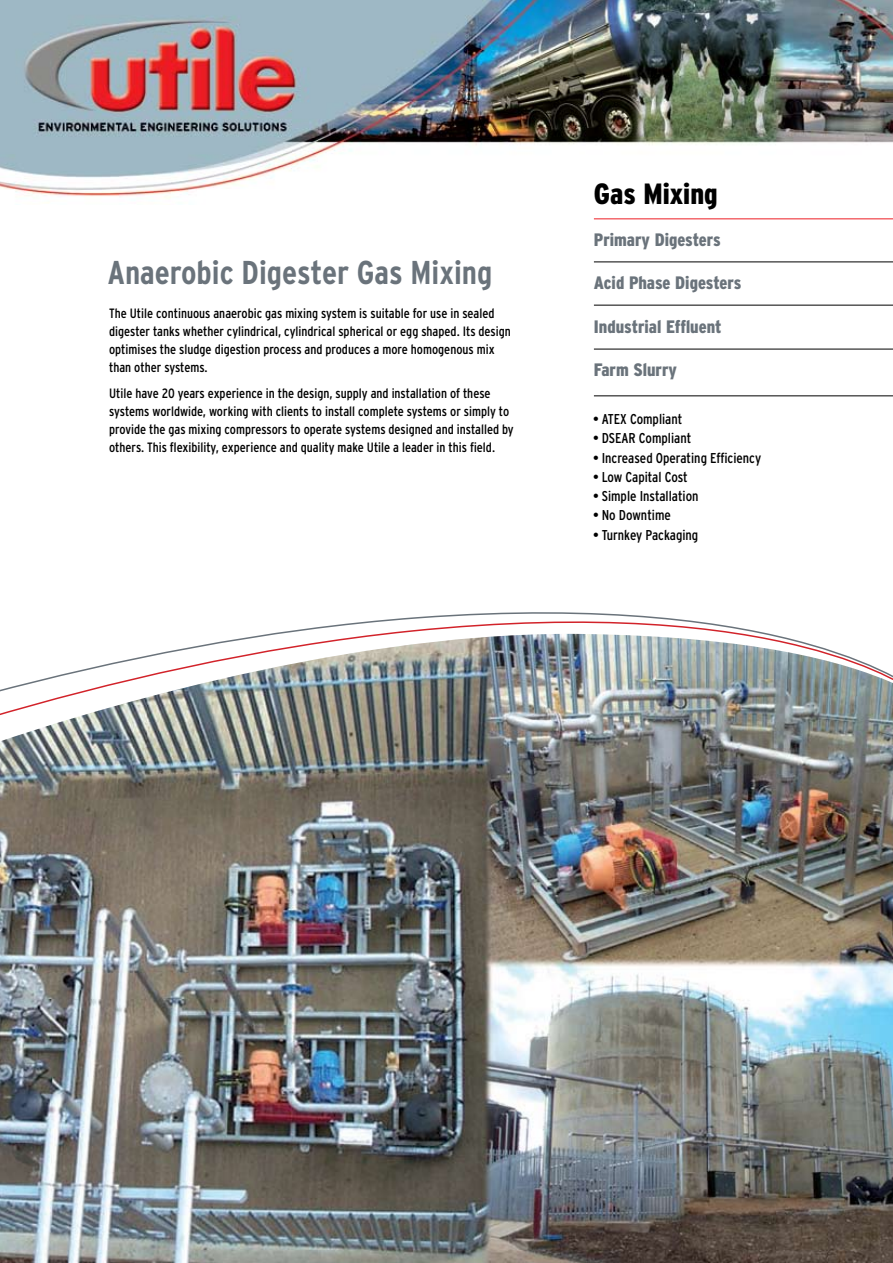
<style>
.page{position:relative;width:893px;height:1263px;background:#fff}
.page>*{position:absolute;margin:0;border:0;box-sizing:border-box;transform-origin:0 0}
.t1{font:700 condensed 33px "Interstate";color:#6a737b}
.t2{font:900 condensed 29.25px "Interstate";color:#000}
.t3{font:900 condensed 18px "Interstate";color:#6a737b}
.t4{font:condensed 14.25px "Interstate";color:#000}
.t5{font:condensed 13.5px/18px "Interstate";color:#000}
</style>
<div class="page">
<img style="left:0;top:0;width:893px;height:203px">
<hr style="left:594px;top:218px;width:299px;height:1px;background:#ed1c24">
<hr style="left:594px;top:261px;width:299px;height:1px;background:#000">
<svg style="left:269px;top:612px;width:501px;height:22px"></svg>
<img style="left:0;top:634px;width:893px;height:629px">
<hr style="left:594px;top:305px;width:299px;height:1px;background:#000">
<hr style="left:594px;top:349px;width:299px;height:1px;background:#000">
<hr style="left:594px;top:395px;width:299px;height:1px;background:#000">
<h1 class="t1" style="left:107px;top:254px;width:387px">Anaerobic Digester Gas Mixing</h1>
<p class="t5" style="left:109px;top:304px;width:403px">The Utile continuous anaerobic gas mixing system is suitable for use in sealed digester tanks whether cylindrical, cylindrical spherical or egg shaped. Its design optimises the sludge digestion process and produces a more homogenous mix than other systems.</p>
<p class="t5" style="left:109px;top:384px;width:406px">Utile have 20 years experience in the design, supply and installation of these systems worldwide, working with clients to install complete systems or simply to provide the gas mixing compressors to operate systems designed and installed by others. This flexibility, experience and quality make Utile a leader in this field.</p>
<h2 class="t2" style="left:594px;top:178px;width:125px">Gas Mixing</h2>
<h3 class="t3" style="left:594px;top:230px;width:128px">Primary Digesters</h3>
<h3 class="t3" style="left:594px;top:273px;width:149px">Acid Phase Digesters</h3>
<h3 class="t3" style="left:594px;top:316px;width:129px">Industrial Effluent</h3>
<h3 class="t3" style="left:594px;top:360px;width:85px">Farm Slurry</h3>
<p class="t4" style="left:593px;top:411px;width:91px">• ATEX Compliant</p>
<p class="t4" style="left:593px;top:430px;width:100px">• DSEAR Compliant</p>
<p class="t4" style="left:593px;top:449px;width:170px">• Increased Operating Efficiency</p>
<p class="t4" style="left:593px;top:469px;width:96px">• Low Capital Cost</p>
<p class="t4" style="left:593px;top:488px;width:107px">• Simple Installation</p>
<p class="t4" style="left:593px;top:507px;width:79px">• No Downtime</p>
<p class="t4" style="left:593px;top:526px;width:107px">• Turnkey Packaging</p>
</div>
